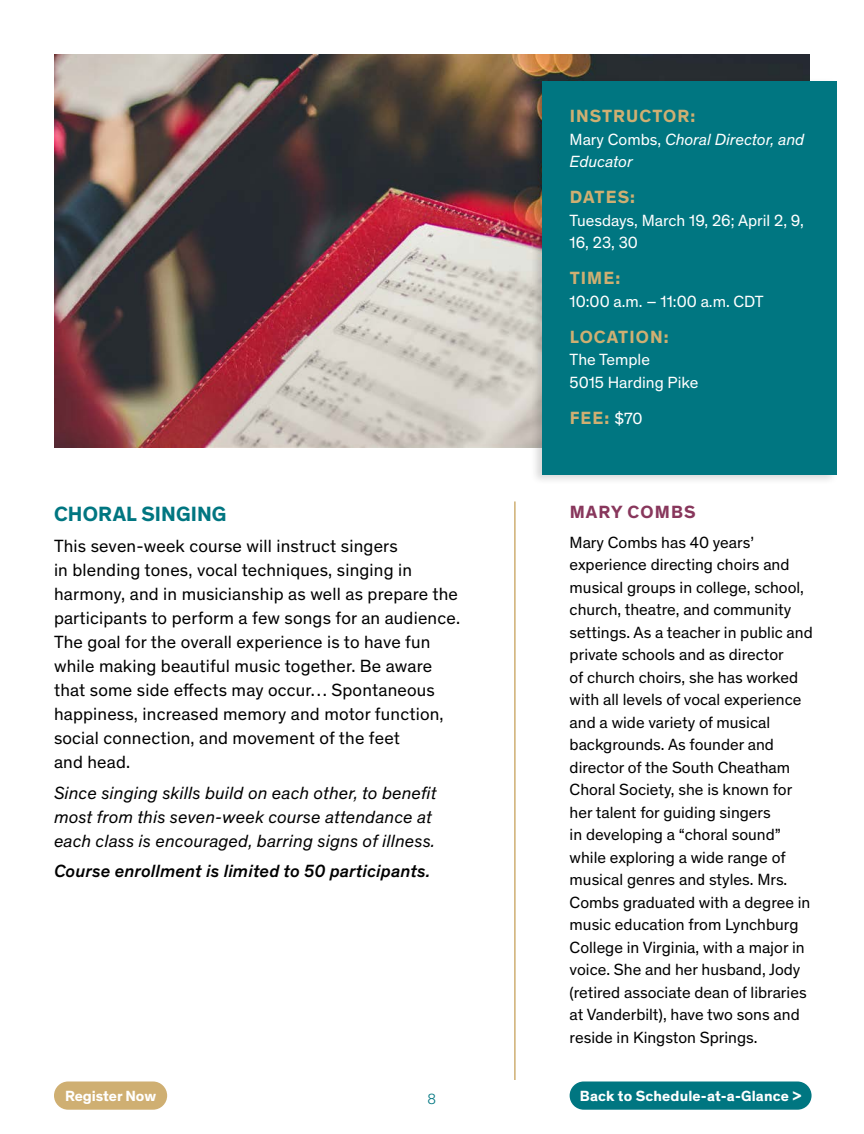
<style>
.page{position:relative;width:864px;height:1134px;background:#fff}
.page>*{position:absolute;margin:0;border:0;box-sizing:border-box;transform-origin:0 0}
.t1{font:700 21px "Theinhardt";letter-spacing:.005em;color:#007681}
.t2{font:18px/24px "Theinhardt";letter-spacing:.01em;color:#000}
.t3{font:italic 18px/24px "Theinhardt";letter-spacing:.01em;color:#000}
.t4{font:italic 500 18px "Theinhardt";letter-spacing:.01em;color:#000}
.t5{font:700 18px "Theinhardt";letter-spacing:.06em;color:#cfaf72}
.t6{font:700 18px "Theinhardt";letter-spacing:.06em;color:#88375c}
.t7{font:16.5px/22.5px "Theinhardt";color:#000}
.t8{font:16.5px/22.5px "Theinhardt";color:#fff}
.t9{font:italic 16.5px/22.5px "Theinhardt";color:#fff}
.t10{font:700 15px "Theinhardt";letter-spacing:.01em;color:#fff}
.t11{font:300 15px "Theinhardt";color:#007681}
.s1{font-style:normal}
.s2{font-weight:400;font-size:16.5px;color:#fff}
</style>
<div class="page">
<img style="left:54px;top:54px;width:755px;height:393px">
<hr style="left:514px;top:501px;width:2px;height:579px;background:#cfaf72">
<div style="left:529px;top:77px;width:310px;height:409px;background:#000;opacity:.15"></div>
<div style="left:543px;top:81px;width:294px;height:393px;background:#007681"></div>
<div style="left:570px;top:1082px;width:242px;height:28px;background:#007681;border-radius:14px"></div>
<div style="left:54px;top:1082px;width:113px;height:28px;background:#cfaf72;border-radius:14px"></div>
<p class="t1" style="left:54px;top:499px;width:174px">CHORAL SINGING</p>
<p class="t2" style="left:54px;top:533px;width:408px">This seven-week course will instruct singers<br>in blending tones, vocal techniques, singing in harmony, and in musicianship as well as prepare the participants to perform a few songs for an audience.<br>The goal for the overall experience is to have fun while making beautiful music together. Be aware that some side effects may occur… Spontaneous happiness, increased memory and motor function, social connection, and movement of the feet<br>and head.</p>
<p class="t3" style="left:54px;top:780px;width:384px">Since singing skills build on each other, to benefit most from this seven-week course attendance at each class is encouraged, barring signs of illness.</p>
<p class="t4" style="left:54px;top:858px;width:378px">Course enrollment is limited to 50 participants.</p>
<p class="t5" style="left:570px;top:103px;width:127px">INSTRUCTOR:</p>
<p class="t9" style="left:570px;top:127px;width:236px"><span class="s1">Mary Combs,</span> Choral Director, and<br>Educator</p>
<p class="t5" style="left:570px;top:184px;width:67px">DATES:</p>
<p class="t8" style="left:570px;top:208px;width:236px">Tuesdays, March 19, 26; April 2, 9,<br>16, 23, 30</p>
<p class="t5" style="left:570px;top:265px;width:52px">TIME:</p>
<p class="t8" style="left:570px;top:289px;width:196px">10:00 a.m. – 11:00 a.m. CDT</p>
<p class="t5" style="left:570px;top:323px;width:100px">LOCATION:</p>
<p class="t8" style="left:570px;top:347px;width:130px">The Temple<br>5015 Harding Pike</p>
<p class="t5" style="left:570px;top:404px;width:74px">FEE: <span class="s2">$70</span></p>
<p class="t6" style="left:570px;top:499px;width:127px">MARY COMBS</p>
<p class="t7" style="left:570px;top:530px;width:245px">Mary Combs has 40 years’ experience directing choirs and musical groups in college, school, church, theatre, and community settings. As a teacher in public and private schools and as director<br>of church choirs, she has worked with all levels of vocal experience and a wide variety of musical backgrounds. As founder and director of the South Cheatham<br>Choral Society, she is known for her talent for guiding singers<br>in developing a “choral sound” while exploring a wide range of musical genres and styles. Mrs.<br>Combs graduated with a degree in music education from Lynchburg<br>College in Virginia, with a major in voice. She and her husband, Jody (retired associate dean of libraries at Vanderbilt), have two sons and reside in Kingston Springs.</p>
<p class="t10" style="left:65px;top:1085px;width:93px">Register Now</p>
<p class="t10" style="left:580px;top:1085px;width:223px">Back to Schedule-at-a-Glance &gt;</p>
<p class="t11" style="left:427px;top:1088px;width:10px">8</p>
</div>
